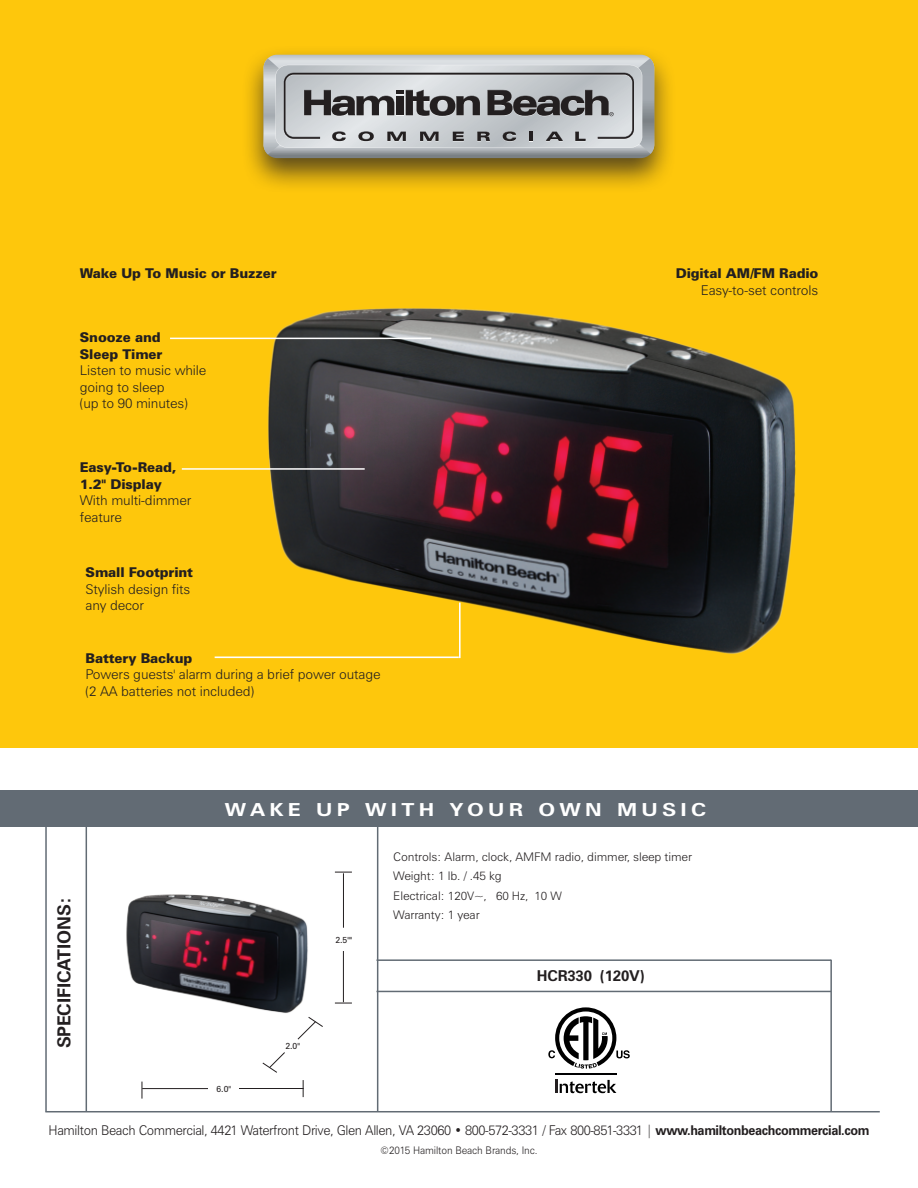
<style>
.page{position:relative;width:918px;height:1188px;background:#fff}
.page>*{position:absolute;margin:0;border:0;box-sizing:border-box;transform-origin:0 0}
.t1{font:700 18px "Zurich BT";letter-spacing:.2em;color:#fff;scale:1.2 1}
.t2{font:700 18px "Zurich BT";letter-spacing:-.01em;color:#231f20}
.t3{font:700 15px "Zurich BT";letter-spacing:-.01em;color:#231f20}
.t4{font:300 13.5px/16.5px "Zurich BT";letter-spacing:-.01em;color:#231f20}
.t5{font:300 13.5px "Zurich BT";letter-spacing:-.03em;color:#231f20;scale:.95 1}
.t6{font:900 13.5px/16.5px "Zurich BT";letter-spacing:-.01em;color:#231f20}
.t7{font:300 11.85px/19.5px "Zurich BT";letter-spacing:-.01em;color:#231f20}
.t8{font:300 11.7px "Zurich BT";letter-spacing:-.01em;color:#231f20}
.t9{font:300 10.5px "Zurich BT";letter-spacing:-.015em;color:#231f20;scale:.95 1}
.t10{font:8.7px "Zurich BT";color:#231f20}
.s1{font-size:11.85px}
.s2{font-weight:700}
</style>
<div class="page">
<div style="left:0;top:0;width:918px;height:748px;background:#fec70c"></div>
<div style="left:0;top:791px;width:918px;height:36px;background:#626b74"></div>
<img style="left:126px;top:894px;width:182px;height:119px">
<img style="left:216px;top:308px;width:580px;height:351px">
<hr style="left:377px;top:824px;width:1px;height:288px;background:#626b74">
<hr style="left:377px;top:959px;width:454px;height:2px;background:#626b74">
<hr style="left:377px;top:991px;width:454px;height:1px;background:#626b74">
<hr style="left:86px;top:825px;width:1px;height:287px;background:#626b74">
<hr style="left:45px;top:825px;width:2px;height:287px;background:#626b74">
<hr style="left:830px;top:960px;width:2px;height:152px;background:#626b74">
<hr style="left:45px;top:1111px;width:835px;height:1px;background:#626b74">
<div style="left:241px;top:45px;width:436px;height:149px;background:#231f20;opacity:.75"></div>
<svg style="left:264px;top:55px;width:390px;height:103px;background:#afb2b5"></svg>
<hr style="left:239px;top:1088px;width:65px;height:1px;background:#231f20">
<svg style="left:262px;top:1052px;width:23px;height:21px"></svg>
<svg style="left:297px;top:1017px;width:26px;height:23px"></svg>
<svg style="left:303px;top:1080px;width:1px;height:17px"></svg>
<svg style="left:141px;top:1082px;width:1px;height:17px"></svg>
<hr style="left:142px;top:1088px;width:70px;height:1px;background:#231f20">
<div style="left:209px;top:1085px;width:30px;height:12px;background:#fff"></div>
<svg style="left:335px;top:872px;width:17px;height:1px"></svg>
<svg style="left:335px;top:1003px;width:17px;height:1px"></svg>
<hr style="left:343px;top:951px;width:1px;height:51px;background:#231f20">
<hr style="left:343px;top:873px;width:1px;height:55px;background:#231f20">
<hr style="left:215px;top:657px;width:244px;height:1px;background:#fff">
<hr style="left:459px;top:603px;width:2px;height:55px;background:#fff">
<hr style="left:182px;top:468px;width:183px;height:2px;background:#fff">
<hr style="left:170px;top:338px;width:261px;height:1px;background:#fff">
<svg style="left:548px;top:1007px;width:82px;height:62px"></svg>
<svg style="left:555px;top:1080px;width:61px;height:13px"></svg>
<hr style="left:555px;top:1073px;width:61px;height:2px;background:#000001">
<p class="t6" style="left:80px;top:265px;width:198px">Wake Up To Music or Buzzer</p>
<p class="t6" style="left:80px;top:329px;width:84px">Snooze and<br>Sleep Timer</p>
<p class="t4" style="left:80px;top:362px;width:128px">Listen to music while going to sleep<br>(up to 90 minutes)</p>
<p class="t6" style="left:80px;top:459px;width:98px">Easy-To-Read,<br>1.2" Display</p>
<p class="t4" style="left:80px;top:492px;width:113px">With multi-dimmer feature</p>
<p class="t6" style="left:86px;top:564px;width:109px">Small Footprint</p>
<p class="t4" style="left:86px;top:581px;width:106px">Stylish design fits any decor</p>
<p class="t6" style="left:86px;top:650px;width:108px">Battery Backup</p>
<p class="t4" style="left:86px;top:666px;width:297px">Powers guests' alarm during a brief power outage (2 AA batteries not included)</p>
<p class="t6" style="left:676px;top:265px;width:144px">Digital AM/FM Radio</p>
<p class="t4" style="left:701px;top:282px;width:119px">Easy-to-set controls</p>
<h1 class="t2" style="left:53px;top:1048px;width:153px;rotate:-90deg">SPECIFICATIONS:</h1>
<h1 class="t1" style="left:225px;top:798px;width:403px">WAKE UP WITH YOUR OWN MUSIC</h1>
<p class="t10" style="left:216px;top:1084px;width:16px">6.0"</p>
<p class="t10" style="left:335px;top:935px;width:19px">2.5""</p>
<p class="t10" style="left:285px;top:1040px;width:16px">2.0"</p>
<p class="t7" style="left:393px;top:847px;width:300px">Controls: Alarm, clock, AMFM radio, dimmer, sleep timer<br>Weight: 1 lb. / .45 kg</p>
<p class="t8" style="left:393px;top:888px;width:170px"><span class="s1">Electrical:</span> 120V~, 60 Hz, 10 W</p>
<p class="t7" style="left:393px;top:905px;width:88px">Warranty: 1 year</p>
<p class="t3" style="left:537px;top:967px;width:109px">HCR330 (120V)</p>
<p class="t5" style="left:49px;top:1122px;width:866px">Hamilton Beach Commercial, 4421 Waterfront Drive, Glen Allen, VA 23060 • 800-572-3331 / Fax 800-851-3331 | <span class="s2">www.hamiltonbeachcommercial.com</span></p>
<p class="t9" style="left:380px;top:1144px;width:167px">©2015 Hamilton Beach Brands, Inc.</p>
</div>
